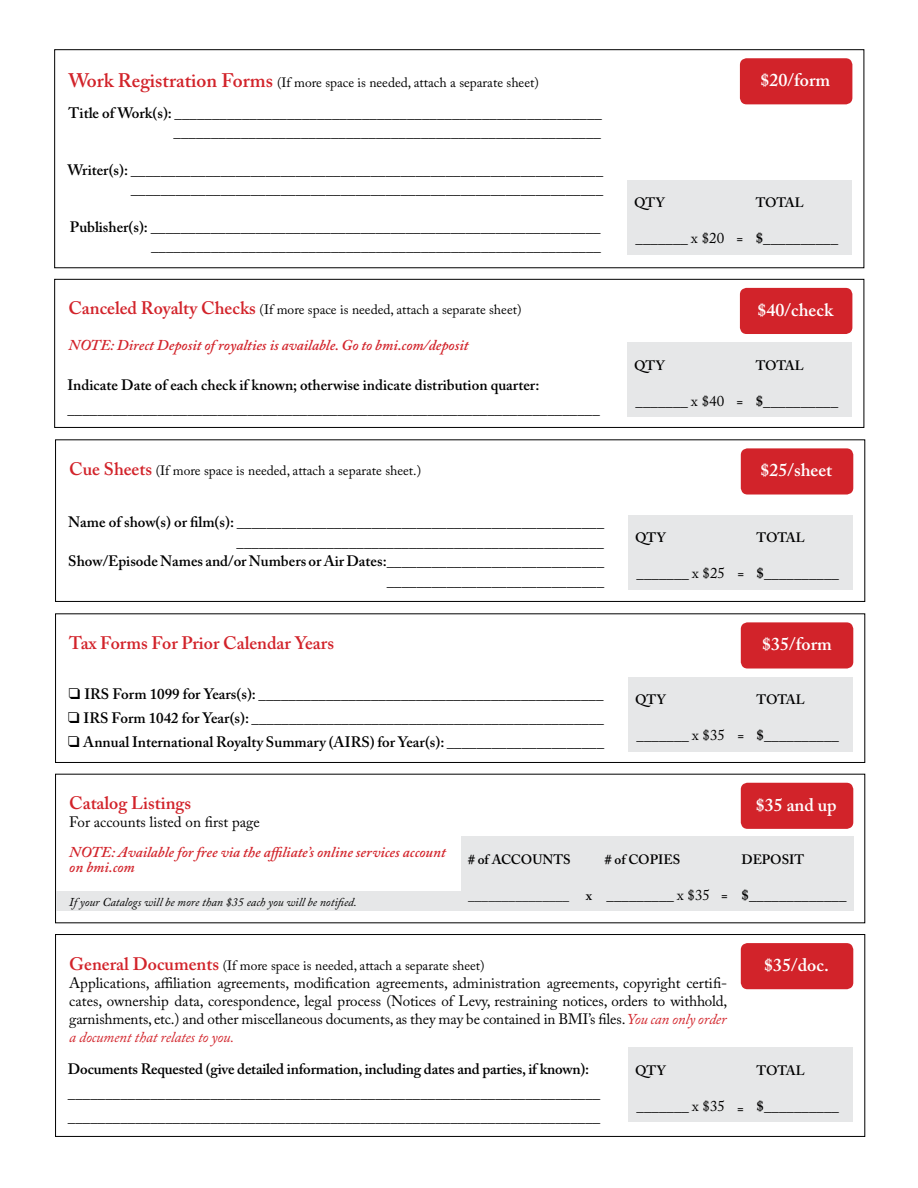
<style>
.page{position:relative;width:918px;height:1188px;background:#fff}
.page>*{position:absolute;margin:0;border:0;box-sizing:border-box;transform-origin:0 0}
.t1{font:600 18px "Adobe Caslon Pro";color:#fff}
.t2{font:600 18px "Adobe Caslon Pro";color:#d2232a}
.t3{font:600 15px/19.5px "Adobe Caslon Pro";color:#000;text-align:right}
.t4{font:15px/18px "Adobe Caslon Pro";letter-spacing:-.01em;color:#000;text-align:justify}
.t5{font:italic 600 15px/15px "Adobe Caslon Pro";color:#d2232a}
.t6{font:13.5px "Adobe Caslon Pro";color:#000}
.t7{font:600 13.5px "Adobe Caslon Pro";letter-spacing:-.005em;color:#000}
.t8{font:italic 12px "Adobe Caslon Pro";color:#000}
.s1{font-weight:600;font-size:19.5px;color:#d2232a}
.s2{font-weight:600;font-size:18px;color:#d2232a}
.s3{font-family:"Monotype Sorts";font-weight:400}
.s4{font-weight:400}
.s5{font-size:13.5px}
.s6{font-style:italic;color:#d2232a}
</style>
<div class="page">
<div style="left:740px;top:58px;width:112px;height:46px;background:#d2232a;border-radius:7px"></div>
<div style="left:627px;top:180px;width:225px;height:74px;background:#e6e7e8"></div>
<div style="left:54px;top:279px;width:810px;height:149px;border:1px solid #000"></div>
<div style="left:740px;top:288px;width:112px;height:46px;background:#d2232a;border-radius:7px"></div>
<div style="left:627px;top:342px;width:225px;height:75px;background:#e6e7e8"></div>
<div style="left:55px;top:440px;width:810px;height:162px;border:1px solid #000"></div>
<div style="left:741px;top:448px;width:112px;height:47px;background:#d2232a;border-radius:7px"></div>
<div style="left:628px;top:515px;width:225px;height:74px;background:#e6e7e8"></div>
<div style="left:55px;top:614px;width:810px;height:149px;border:1px solid #000"></div>
<div style="left:741px;top:622px;width:112px;height:47px;background:#d2232a;border-radius:7px"></div>
<div style="left:628px;top:677px;width:225px;height:74px;background:#e6e7e8"></div>
<div style="left:741px;top:783px;width:112px;height:46px;background:#d2232a;border-radius:7px"></div>
<div style="left:461px;top:836px;width:393px;height:75px;background:#e6e7e8"></div>
<div style="left:55px;top:934px;width:810px;height:203px;border:1px solid #000"></div>
<div style="left:741px;top:943px;width:112px;height:46px;background:#d2232a;border-radius:7px"></div>
<div style="left:628px;top:1047px;width:225px;height:75px;background:#e6e7e8"></div>
<div style="left:56px;top:891px;width:406px;height:20px;background:#e6e7e8"></div>
<p class="t6" style="left:68px;top:74px;width:472px"><span class="s1">Work Registration Forms</span> (If more space is needed, attach a separate sheet)</p>
<p class="t3" style="left:69px;top:103px;width:535px">Title of Work(s): _________________________________________________________ _________________________________________________________</p>
<p class="t3" style="left:67px;top:160px;width:537px">Writer(s): _______________________________________________________________ _______________________________________________________________</p>
<p class="t3" style="left:70px;top:217px;width:533px">Publisher(s): ____________________________________________________________ ____________________________________________________________</p>
<p class="t6" style="left:68px;top:302px;width:455px"><span class="s2">Canceled Royalty Checks</span> (If more space is needed, attach a separate sheet)</p>
<p class="t5" style="left:68px;top:338px;width:402px">NOTE: Direct Deposit of royalties is available. Go to bmi.com/deposit</p>
<p class="t3" style="left:67px;top:372px;width:534px;line-height:24px;text-align:left">Indicate Date of each check if known; otherwise indicate distribution quarter: _______________________________________________________________________</p>
<p class="t6" style="left:69px;top:462px;width:353px"><span class="s2">Cue Sheets</span> (If more space is needed, attach a separate sheet.)</p>
<p class="t3" style="left:68px;top:512px;width:537px">Name of show(s) or film(s): _________________________________________________ _________________________________________________<br>Show/Episode Names and/or Numbers or Air Dates:_____________________________ _____________________________</p>
<p class="t2" style="left:69px;top:632px;width:266px">Tax Forms For Prior Calendar Years</p>
<p class="t3" style="left:68px;top:682px;width:537px;line-height:24px;text-align:justify"><span class="s3">q</span> IRS Form 1099 for Years(s): ______________________________________________ <span class="s3">q</span> IRS Form 1042 for Year(s): _______________________________________________ <span class="s3">q</span> Annual International Royalty Summary (AIRS) for Year(s): _____________________</p>
<p class="t1" style="left:761px;top:69px;width:71px">$20/form</p>
<p class="t7" style="left:634px;top:195px;width:32px">QTY</p>
<p class="t3" style="left:636px;top:229px;width:90px">_______ <span class="s4">x $20</span></p>
<p class="t7" style="left:756px;top:195px;width:50px">TOTAL</p>
<p class="t3" style="left:737px;top:229px;width:103px"><span class="s5">=</span> $__________</p>
<p class="t1" style="left:758px;top:299px;width:77px">$40/check</p>
<p class="t7" style="left:634px;top:357px;width:32px">QTY</p>
<p class="t3" style="left:636px;top:391px;width:90px">_______ <span class="s4">x $40</span></p>
<p class="t7" style="left:756px;top:357px;width:50px">TOTAL</p>
<p class="t3" style="left:737px;top:391px;width:103px"><span class="s5">=</span> $__________</p>
<p class="t1" style="left:761px;top:460px;width:73px">$25/sheet</p>
<p class="t7" style="left:635px;top:530px;width:32px">QTY</p>
<p class="t3" style="left:637px;top:564px;width:90px">_______ <span class="s4">x $25</span></p>
<p class="t7" style="left:757px;top:530px;width:50px">TOTAL</p>
<p class="t3" style="left:737px;top:564px;width:103px"><span class="s5">=</span> $__________</p>
<p class="t1" style="left:762px;top:634px;width:71px">$35/form</p>
<p class="t7" style="left:635px;top:692px;width:32px">QTY</p>
<p class="t3" style="left:637px;top:726px;width:90px">_______ <span class="s4">x $35</span></p>
<p class="t7" style="left:757px;top:692px;width:50px">TOTAL</p>
<p class="t3" style="left:737px;top:726px;width:103px"><span class="s5">=</span> $__________</p>
<p class="t2" style="left:69px;top:792px;width:123px">Catalog Listings</p>
<p class="t4" style="left:69px;top:813px;width:192px">For accounts listed on first page</p>
<p class="t5" style="left:69px;top:845px;width:378px">NOTE: Available for free via the affiliate’s online services account on bmi.com</p>
<p class="t8" style="left:69px;top:894px;width:289px">If your Catalogs will be more than $35 each you will be notified.</p>
<p class="t7" style="left:468px;top:852px;width:104px"># of ACCOUNTS</p>
<p class="t7" style="left:468px;top:888px;width:103px">_______________</p>
<p class="t1" style="left:756px;top:794px;width:82px">$35 and up</p>
<p class="t7" style="left:742px;top:852px;width:64px">DEPOSIT</p>
<p class="t7" style="left:605px;top:852px;width:77px"># of COPIES</p>
<p class="t3" style="left:607px;top:885px;width:105px">_________ <span class="s4">x $35</span></p>
<p class="t7" style="left:586px;top:887px;width:7px">x</p>
<p class="t3" style="left:721px;top:885px;width:127px"><span class="s5">=</span> $_____________</p>
<p class="t6" style="left:69px;top:957px;width:417px"><span class="s2">General Documents</span> (If more space is needed, attach a separate sheet)</p>
<p class="t4" style="left:69px;top:973px;width:660px">Applications, affiliation agreements, modification agreements, administration agreements, copyright certifi&shy;cates, ownership data, corespondence, legal process (Notices of Levy, restraining notices, orders to withhold, garnishments, etc.) and other miscellaneous documents, as they may be contained in BMI’s files. <span class="s6">You can only order a document that relates to you.</span></p>
<p class="t3" style="left:68px;top:1057px;width:534px;line-height:24px;text-align:left">Documents Requested (give detailed information, including dates and parties, if known): _______________________________________________________________________ _______________________________________________________________________</p>
<p class="t7" style="left:635px;top:1062px;width:32px">QTY</p>
<p class="t3" style="left:637px;top:1096px;width:90px">_______ <span class="s4">x $35</span></p>
<p class="t1" style="left:764px;top:954px;width:66px">$35/doc.</p>
<p class="t7" style="left:757px;top:1062px;width:50px">TOTAL</p>
<p class="t3" style="left:737px;top:1096px;width:103px"><sub>=</sub> $__________</p>
</div>
